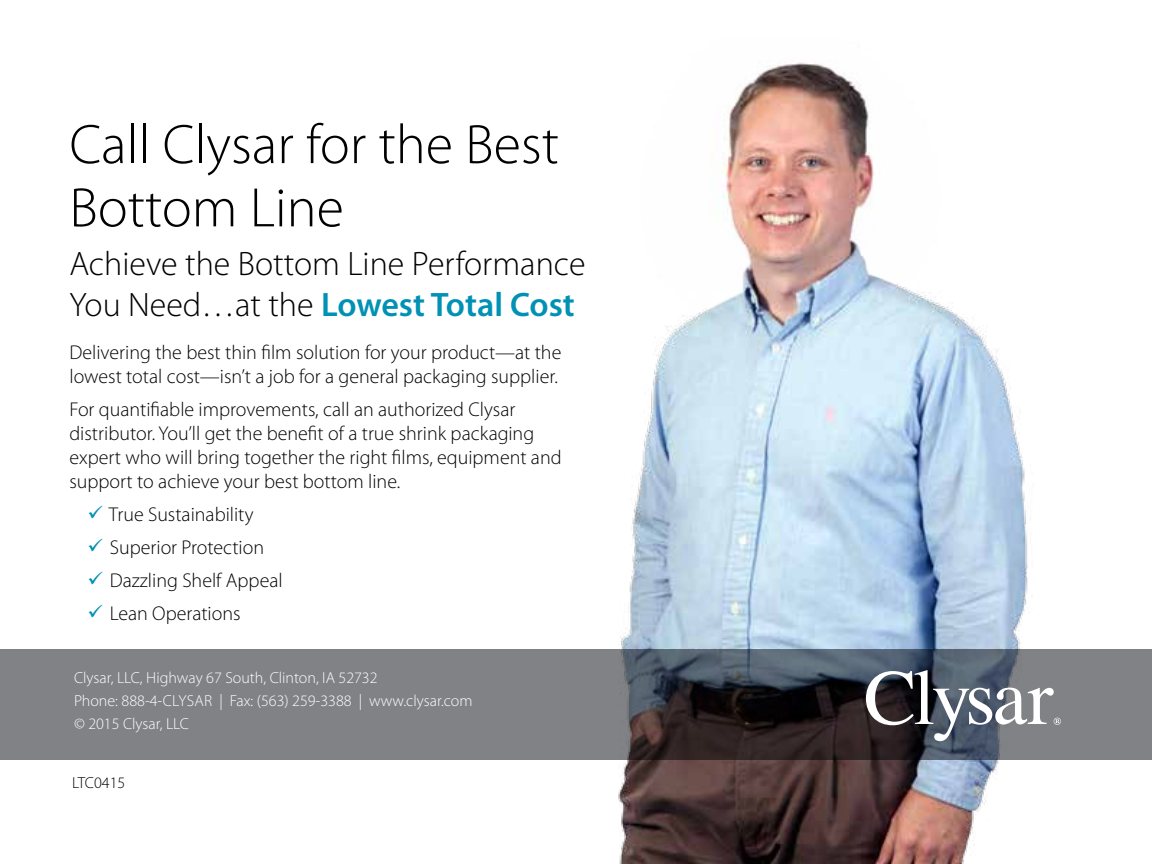
<style>
.page{position:relative;width:1152px;height:864px;background:#fff}
.page>*{position:absolute;margin:0;border:0;box-sizing:border-box;transform-origin:0 0}
.t1{font:300 56px/63.2px "Myriad Pro";color:#000}
.t2{font:300 34px/40.8px "Myriad Pro";color:#000}
.t3{font:300 20px/24px "Myriad Pro";color:#000}
.t4{font:300 16px/23.2px "Myriad Pro";color:#fff}
.t5{font:300 16px "Myriad Pro";color:#000}
.s1{font-weight:600;color:#0091b5}
</style>
<div class="page">
<img style="left:618px;top:62px;width:410px;height:802px">
<svg style="left:0;top:649px;width:1152px;height:111px;fill:#808285"></svg>
<svg style="left:866px;top:670px;width:195px;height:71px"></svg>
<h1 class="t1" style="left:69px;top:112px;width:491px">Call Clysar for the Best<br>Bottom Line</h1>
<h2 class="t2" style="left:69px;top:243px;width:518px">Achieve the Bottom Line Performance<br>You Need…at the <span class="s1">Lowest Total Cost</span></h2>
<p class="t3" style="left:69px;top:340px;width:493px">Delivering the best thin film solution for your product—at the lowest total cost—isn’t a job for a general packaging supplier.</p>
<p class="t3" style="left:69px;top:397px;width:494px">For quantifiable improvements, call an authorized Clysar distributor. You’ll get the benefit of a true shrink packaging expert who will bring together the right films, equipment and support to achieve your best bottom line.</p>
<p class="t3" style="left:109px;top:498px;width:175px;line-height:33px">True Sustainability<br>Superior Protection<br>Dazzling Shelf Appeal<br>Lean Operations</p>
<p class="t4" style="left:74px;top:666px;width:400px">Clysar, LLC, Highway 67 South, Clinton, IA 52732<br>Phone: 888-4-CLYSAR | Fax: (563) 259-3388 | www.clysar.com © 2015 Clysar, LLC</p>
<p class="t5" style="left:72px;top:773px;width:55px">LTC0415</p>
</div>
